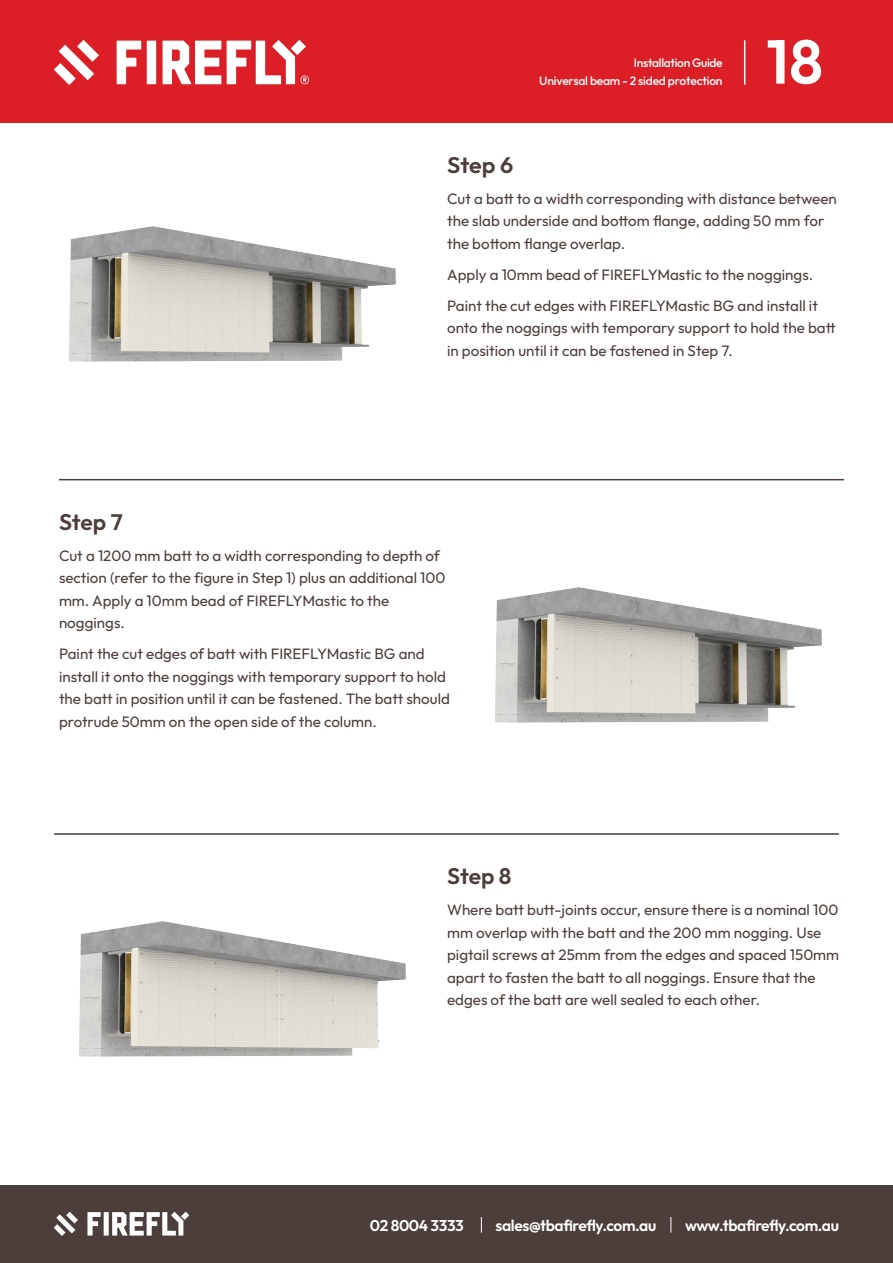
<style>
.page{position:relative;width:893px;height:1263px;background:#fff}
.page>*{position:absolute;margin:0;border:0;box-sizing:border-box;transform-origin:0 0}
.t1{font:600 61.65px "Outfit";color:#fff}
.t2{font:600 22.5px "Outfit";color:#4c3e3a}
.t3{font:600 22.5px "Outfit";color:#4c3e3a;scale:1.04 1}
.t4{font:600 15.6px "Outfit";letter-spacing:-.025em;color:#fff}
.t5{font:15px/22.5px "Outfit";color:#4c3e3a}
.t6{font:500 12.15px "Outfit";letter-spacing:-.02em;color:#fff}
</style>
<div class="page">
<div style="left:0;top:0;width:893px;height:122px;background:#dc1f26"></div>
<div style="left:0;top:1185px;width:893px;height:78px;background:#4c3e3a"></div>
<svg style="left:54px;top:1212px;width:24px;height:24px"></svg>
<svg style="left:87px;top:1212px;width:14px;height:23px"></svg>
<div style="left:104px;top:1212px;width:5px;height:23px;background:#fff"></div>
<svg style="left:112px;top:1212px;width:77px;height:23px"></svg>
<svg style="left:481px;top:1217px;width:1px;height:15px"></svg>
<svg style="left:670px;top:1217px;width:1px;height:15px"></svg>
<svg style="left:77px;top:40px;width:22px;height:22px"></svg>
<svg style="left:59px;top:45px;width:35px;height:35px"></svg>
<svg style="left:54px;top:63px;width:22px;height:22px"></svg>
<svg style="left:117px;top:41px;width:24px;height:43px"></svg>
<div style="left:147px;top:41px;width:9px;height:43px;background:#fff"></div>
<svg style="left:163px;top:41px;width:58px;height:43px"></svg>
<svg style="left:227px;top:40px;width:82px;height:44px"></svg>
<hr style="left:744px;top:40px;width:1px;height:45px;background:#fff">
<hr style="left:59px;top:479px;width:785px;height:1px;background:#4c3e3a">
<hr style="left:54px;top:833px;width:785px;height:2px;background:#4c3e3a">
<img style="left:69px;top:226px;width:327px;height:136px">
<img style="left:495px;top:587px;width:327px;height:136px">
<img style="left:79px;top:921px;width:327px;height:136px">
<p class="t6" style="left:634px;top:55px;width:90px">Installation Guide</p>
<p class="t6" style="left:539px;top:72px;width:185px">Universal beam - 2 sided protection</p>
<h1 class="t1" style="left:766px;top:21px;width:58px">18</h1>
<h2 class="t3" style="left:447px;top:150px;width:65px">Step 6</h2>
<p class="t5" style="left:447px;top:188px;width:391px">Cut a batt to a width corresponding with distance between the slab underside and bottom flange, adding 50 mm for the bottom flange overlap.</p>
<p class="t5" style="left:447px;top:259px;width:372px;line-height:31px">Apply a 10mm bead of FIREFLYMastic to the noggings.<br>Paint the cut edges with FIREFLYMastic BG and install it</p>
<p class="t5" style="left:447px;top:317px;width:390px">onto the noggings with temporary support to hold the batt in position until it can be fastened in Step 7.</p>
<h2 class="t2" style="left:59px;top:507px;width:65px">Step 7</h2>
<p class="t5" style="left:59px;top:545px;width:388px">Cut a 1200 mm batt to a width corresponding to depth of section (refer to the figure in Step 1) plus an additional 100 mm. Apply a 10mm bead of FIREFLYMastic to the noggings.</p>
<p class="t5" style="left:59px;top:643px;width:392px">Paint the cut edges of batt with FIREFLYMastic BG and install it onto the noggings with temporary support to hold the batt in position until it can be fastened. The batt should protrude 50mm on the open side of the column.</p>
<h2 class="t2" style="left:447px;top:861px;width:66px">Step 8</h2>
<p class="t5" style="left:447px;top:899px;width:394px">Where batt butt-joints occur, ensure there is a nominal 100 mm overlap with the batt and the 200 mm nogging. Use pigtail screws at 25mm from the edges and spaced 150mm apart to fasten the batt to all noggings. Ensure that the edges of the batt are well sealed to each other.</p>
<p class="t4" style="left:370px;top:1215px;width:95px">02 8004 3333</p>
<p class="t4" style="left:495px;top:1215px;width:162px">sales@tbafirefly.com.au</p>
<p class="t4" style="left:685px;top:1215px;width:155px">www.tbafirefly.com.au</p>
</div>
